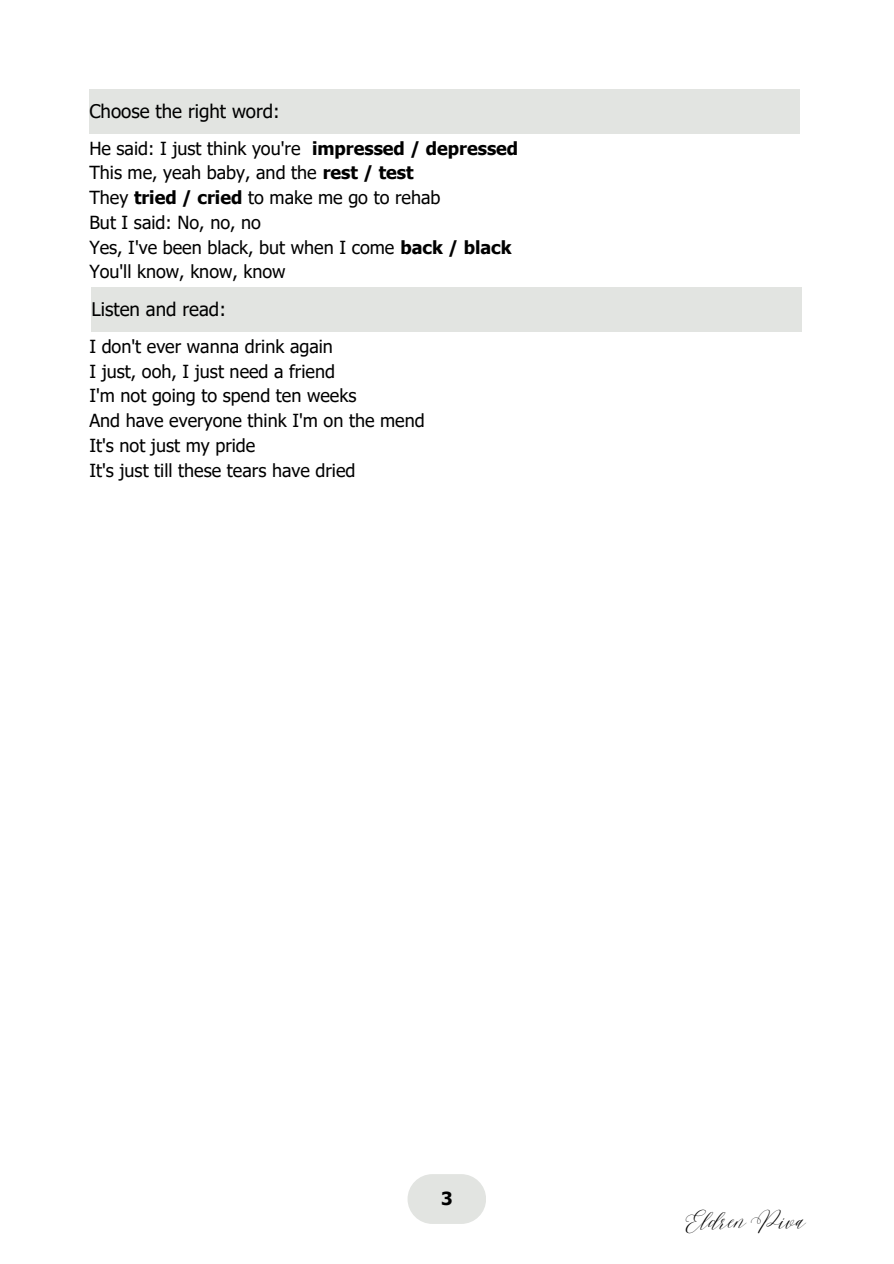
<style>
.page{position:relative;width:894px;height:1264px;background:#fff}
.page>*{position:absolute;margin:0;border:0;box-sizing:border-box;transform-origin:0 0}
.t1{font:45px "League Gothic";color:#fff}
.t2{font:18.75px "Tahoma";color:#000}
.t3{font:18px/24.8px "Tahoma";color:#000}
.t4{font:18px "Malibu Ring";color:#000}
.t5{font:700 18px "Tahoma";color:#000}
.s1{font-weight:700}
</style>
<div class="page">
<div style="left:407px;top:1174px;width:79px;height:49px;background:#e2e4e1;border-radius:25px"></div>
<div style="left:89px;top:89px;width:710px;height:45px;background:#e2e4e1"></div>
<div style="left:91px;top:288px;width:710px;height:44px;background:#e2e4e1"></div>
<p class="t2" style="left:89px;top:99px;width:192px">Choose the right word:</p>
<h1 class="t3" style="left:89px;top:135px;width:430px">He said: I just think you're <span class="s1">impressed / depressed </span>This me, yeah baby, and the <span class="s1">rest / test<br></span>They <span class="s1">tried / cried</span> to make me go to rehab<br>But I said: No, no, no<br>Yes, I've been black, but when I come <span class="s1">back / black </span>You'll know, know, know</h1>
<h1 class="t2" style="left:91px;top:297px;width:136px">Listen and read:</h1>
<p class="t3" style="left:89px;top:333px;width:337px">I don't ever wanna drink again<br>I just, ooh, I just need a friend<br>I'm not going to spend ten weeks<br>And have everyone think I'm on the mend<br>It's not just my pride<br>It's just till these tears have dried</p>
<h1 class="t5" style="left:441px;top:1186px;width:13px">3</h1>
<h1 class="t1" style="left:755px;top:1191px;width:9px">|</h1>
<h1 class="t4" style="left:682px;top:1210px;width:123px">Eldren Piva</h1>
</div>
